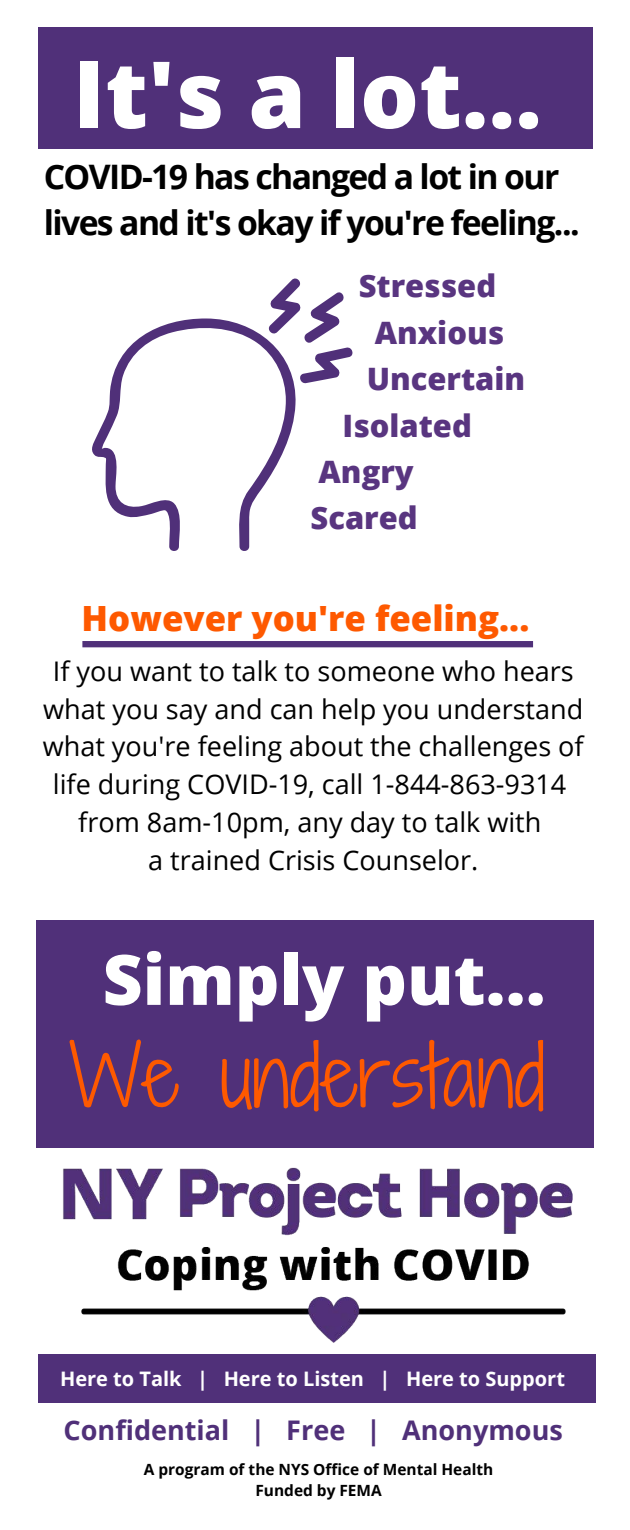
<style>
.page{position:relative;width:630px;height:1530px;background:#fff}
.page>*{position:absolute;margin:0;border:0;box-sizing:border-box;transform-origin:0 0}
.t1{font:800 92.75px "Open Sans";color:#fff}
.t2{font:81px "Shadows Into Light Two";color:#fe5900}
.t3{font:800 69.5px "Open Sans";color:#fff}
.t4{font:800 34.75px "Open Sans";color:#fe5900}
.t5{font:700 33.75px/46.2px "Open Sans";letter-spacing:-.045em;color:#000}
.t6{font:800 31px "Open Sans";color:#593580}
.t7{font:27px/37.8px "Open Sans";color:#000;text-align:center}
.t8{font:700 27px "Open Sans";color:#503079}
.t9{font:700 20px "Open Sans";color:#fff}
.t10{font:700 15.5px/21.2px "Open Sans";color:#000;text-align:center}
</style>
<div class="page">
<div style="left:39px;top:1354px;width:557px;height:49px;background:#503079"></div>
<div style="left:36px;top:920px;width:558px;height:228px;background:#503079"></div>
<div style="left:82px;top:641px;width:451px;height:6px;background:#503079"></div>
<div style="left:39px;top:27px;width:554px;height:122px;background:#503079"></div>
<svg style="left:92px;top:318px;width:204px;height:233px"></svg>
<svg style="left:266px;top:278px;width:87px;height:106px"></svg>
<img style="left:63px;top:1167px;width:509px;height:176px">
<h1 class="t1" style="left:73px;top:29px;width:470px">It's a lot...</h1>
<p class="t5" style="left:44px;top:153px;width:537px">COVID-19 has changed a lot in our lives and it's okay if you're feeling...</p>
<p class="t6" style="left:359px;top:264px;width:139px">Stressed</p>
<p class="t6" style="left:375px;top:311px;width:131px">Anxious</p>
<p class="t6" style="left:367px;top:357px;width:160px">Uncertain</p>
<p class="t6" style="left:343px;top:403px;width:131px">Isolated</p>
<p class="t6" style="left:319px;top:450px;width:97px">Angry</p>
<p class="t6" style="left:311px;top:496px;width:109px">Scared</p>
<p class="t4" style="left:82px;top:594px;width:449px">However you're feeling...</p>
<p class="t7" style="left:43px;top:651px;width:542px">If you want to talk to someone who hears what you say and can help you understand what you're feeling about the challenges of life during COVID-19, call 1-844-863-9314 from 8am-10pm, any day to talk with<br>a trained Crisis Counselor.</p>
<h3 class="t3" style="left:103px;top:931px;width:445px">Simply put...</h3>
<h2 class="t2" style="left:69px;top:1017px;width:478px">We understand</h2>
<p class="t9" style="left:60px;top:1364px;width:507px">Here to Talk | Here to Listen | Here to Support</p>
<p class="t8" style="left:64px;top:1411px;width:501px">Confidential | Free | Anonymous</p>
<p class="t10" style="left:144px;top:1458px;width:351px">A program of the NYS Office of Mental Health<br>Funded by FEMA</p>
</div>
